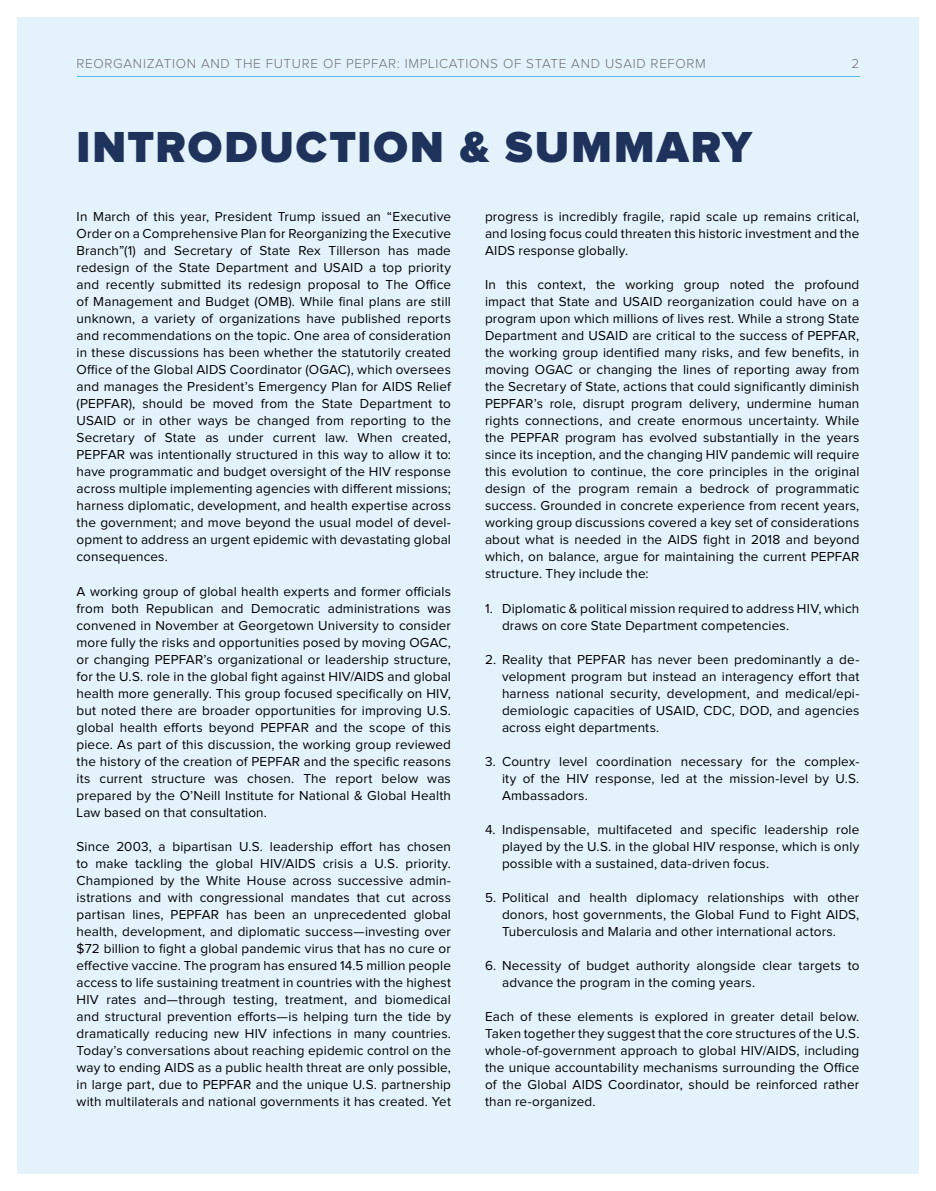
<style>
.page{position:relative;width:936px;height:1191px;background:#fff}
.page>*{position:absolute;margin:0;border:0;box-sizing:border-box;transform-origin:0 0}
.t1{font:900 45px "Proxima Nova";letter-spacing:.045em;color:#1e325b}
.t2{font:13.5px/17px "Proxima Nova";letter-spacing:.01em;color:#000;text-align:justify}
.t3{font:300 13.5px "Proxima Nova";letter-spacing:.05em;color:#6e6f72}
</style>
<div class="page">
<div style="left:17px;top:17px;width:901px;height:1157px;background:#e4f3fb"></div>
<hr style="left:77px;top:76px;width:782px;height:1px;background:#57bceb">
<p class="t3" style="left:77px;top:58px;width:631px">REORGANIZATION AND THE FUTURE OF PEPFAR: IMPLICATIONS OF STATE AND USAID REFORM</p>
<p class="t3" style="left:851px;top:58px;width:9px">2</p>
<h1 class="t1" style="left:77px;top:128px;width:677px">INTRODUCTION &amp; SUMMARY</h1>
<p class="t2" style="left:77px;top:209px;width:376px">In March of this year, President Trump issued an “Executive Order on a Comprehensive Plan for Reorganizing the Executive Branch”(1) and Secretary of State Rex Tillerson has made redesign of the State Department and USAID a top priority and recently submitted its redesign proposal to The Office of Management and Budget (OMB). While final plans are still unknown, a variety of organizations have published reports and recommendations on the topic. One area of consideration in these discussions has been whether the statutorily created Office of the Global AIDS Coordinator (OGAC), which oversees and manages the President’s Emergency Plan for AIDS Relief (PEPFAR), should be moved from the State Department to USAID or in other ways be changed from reporting to the Secretary of State as under current law. When created, PEPFAR was intentionally structured in this way to allow it to: have programmatic and budget oversight of the HIV response across multiple implementing agencies with different missions; harness diplomatic, development, and health expertise across the government; and move beyond the usual model of devel&shy;opment to address an urgent epidemic with devastating global consequences.</p>
<p class="t2" style="left:77px;top:583px;width:376px">A working group of global health experts and former officials from both Republican and Democratic administrations was convened in November at Georgetown University to consider more fully the risks and opportunities posed by moving OGAC, or changing PEPFAR’s organizational or leadership structure, for the U.S. role in the global fight against HIV/AIDS and global health more generally. This group focused specifically on HIV, but noted there are broader opportunities for improving U.S. global health efforts beyond PEPFAR and the scope of this piece. As part of this discussion, the working group reviewed the history of the creation of PEPFAR and the specific reasons its current structure was chosen. The report below was prepared by the O’Neill Institute for National &amp; Global Health Law based on that consultation.</p>
<p class="t2" style="left:77px;top:838px;width:376px">Since 2003, a bipartisan U.S. leadership effort has chosen to make tackling the global HIV/AIDS crisis a U.S. priority.<br>Championed by the White House across successive admin&shy;istrations and with congressional mandates that cut across partisan lines, PEPFAR has been an unprecedented global health, development, and diplomatic success—investing over $72 billion to fight a global pandemic virus that has no cure or effective vaccine. The program has ensured 14.5 million people access to life sustaining treatment in countries with the highest HIV rates and—through testing, treatment, and biomedical and structural prevention efforts—is helping turn the tide by dramatically reducing new HIV infections in many countries.<br>Today’s conversations about reaching epidemic control on the way to ending AIDS as a public health threat are only possible, in large part, due to PEPFAR and the unique U.S. partnership with multilaterals and national governments it has created. Yet</p>
<p class="t2" style="left:485px;top:209px;width:376px">progress is incredibly fragile, rapid scale up remains critical, and losing focus could threaten this historic investment and the AIDS response globally.</p>
<p class="t2" style="left:485px;top:277px;width:376px">In this context, the working group noted the profound impact that State and USAID reorganization could have on a program upon which millions of lives rest. While a strong State Department and USAID are critical to the success of PEPFAR, the working group identified many risks, and few benefits, in moving OGAC or changing the lines of reporting away from the Secretary of State, actions that could significantly diminish PEPFAR’s role, disrupt program delivery, undermine human rights connections, and create enormous uncertainty. While the PEPFAR program has evolved substantially in the years since its inception, and the changing HIV pandemic will require this evolution to continue, the core principles in the original design of the program remain a bedrock of programmatic success. Grounded in concrete experience from recent years, working group discussions covered a key set of considerations about what is needed in the AIDS fight in 2018 and beyond which, on balance, argue for maintaining the current PEPFAR structure. They include the:</p>
<p class="t2" style="left:502px;top:600px;width:359px;text-indent:-17px">1. Diplomatic &amp; political mission required to address HIV, which draws on core State Department competencies.</p>
<p class="t2" style="left:502px;top:651px;width:359px;text-indent:-17px">2. Reality that PEPFAR has never been predominantly a de&shy;velopment program but instead an interagency effort that harness national security, development, and medical/epi&shy;demiologic capacities of USAID, CDC, DOD, and agencies across eight departments.</p>
<p class="t2" style="left:502px;top:753px;width:359px;text-indent:-17px">3. Country level coordination necessary for the complex&shy;ity of the HIV response, led at the mission-level by U.S.<br>Ambassadors.</p>
<p class="t2" style="left:502px;top:821px;width:359px;text-indent:-17px">4. Indispensable, multifaceted and specific leadership role played by the U.S. in the global HIV response, which is only possible with a sustained, data-driven focus.</p>
<p class="t2" style="left:502px;top:889px;width:359px;text-indent:-17px">5. Political and health diplomacy relationships with other donors, host governments, the Global Fund to Fight AIDS, Tuberculosis and Malaria and other international actors.</p>
<p class="t2" style="left:502px;top:957px;width:359px;text-indent:-17px">6. Necessity of budget authority alongside clear targets to advance the program in the coming years.</p>
<p class="t2" style="left:485px;top:1008px;width:376px">Each of these elements is explored in greater detail below.<br>Taken together they suggest that the core structures of the U.S. whole-of-government approach to global HIV/AIDS, including the unique accountability mechanisms surrounding the Office of the Global AIDS Coordinator, should be reinforced rather than re-organized.</p>
</div>
